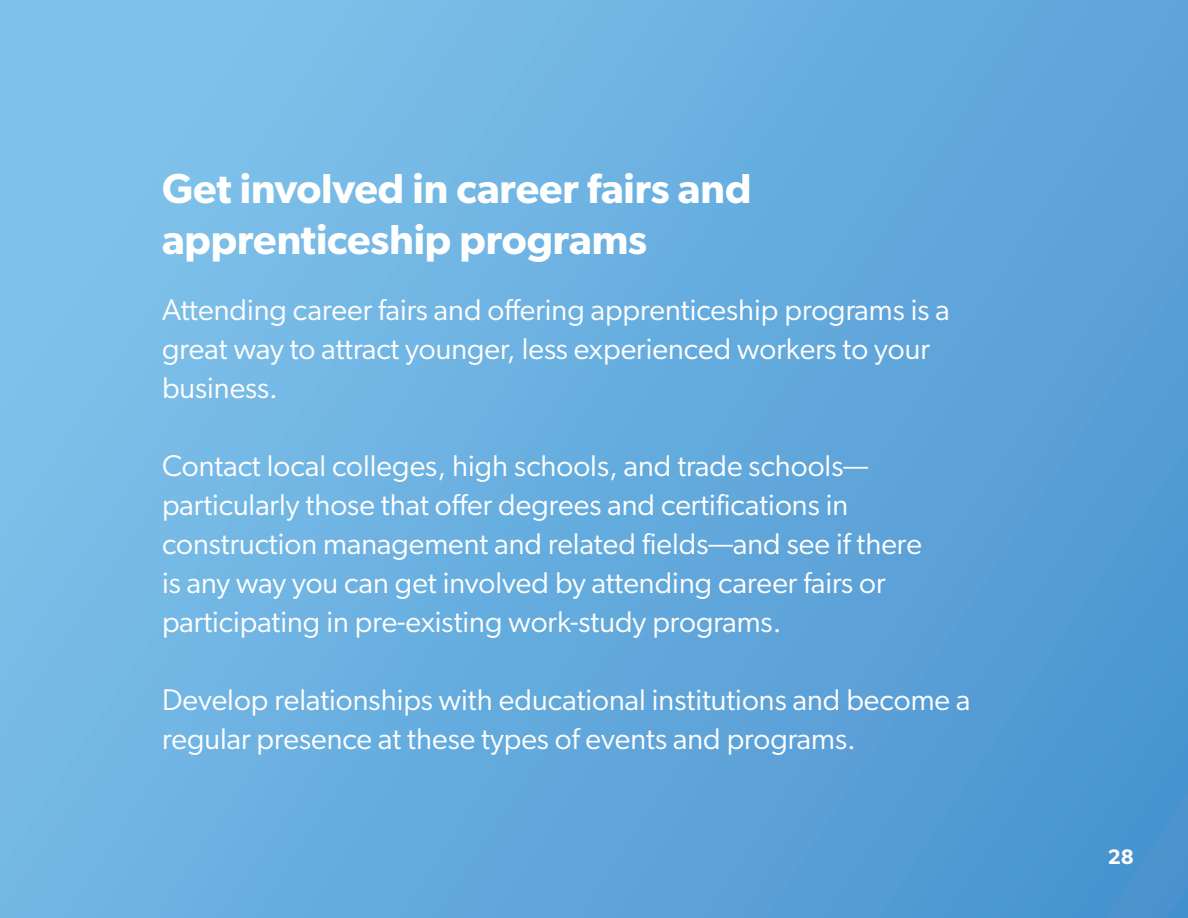
<style>
.page{position:relative;width:1188px;height:918px;background:#fff}
.page>*{position:absolute;margin:0;border:0;box-sizing:border-box;transform-origin:0 0}
.White_Centered_Headi{font:600 42px/51px "Gibson";letter-spacing:-.005em;color:#fff}
.White_Body{font:30px/39px "Gibson";color:#fff}
.Section_Header{font:600 21px "Gibson";color:#fff}
</style>
<div class="page">
<div style="left:0;top:0;width:1188px;height:918px;background:linear-gradient(to right,#7dc0e9,#539bd4)"></div>
<p class="White_Centered_Headi" style="left:162px;top:162px;width:591px">Get involved in career fairs and apprenticeship programs</p>
<p class="White_Body" style="left:162px;top:290px;width:789px">Attending career fairs and offering apprenticeship programs is a great way to attract younger, less experienced workers to your business.</p>
<p class="White_Body" style="left:162px;top:446px;width:761px">Contact local colleges, high schools, and trade schools— particularly those that offer degrees and certifications in construction management and related fields—and see if there is any way you can get involved by attending career fairs or participating in pre-existing work-study programs.</p>
<p class="White_Body" style="left:162px;top:680px;width:810px">Develop relationships with educational institutions and become a regular presence at these types of events and programs.</p>
<p class="Section_Header" style="left:1108px;top:844px;width:28px">28</p>
</div>
